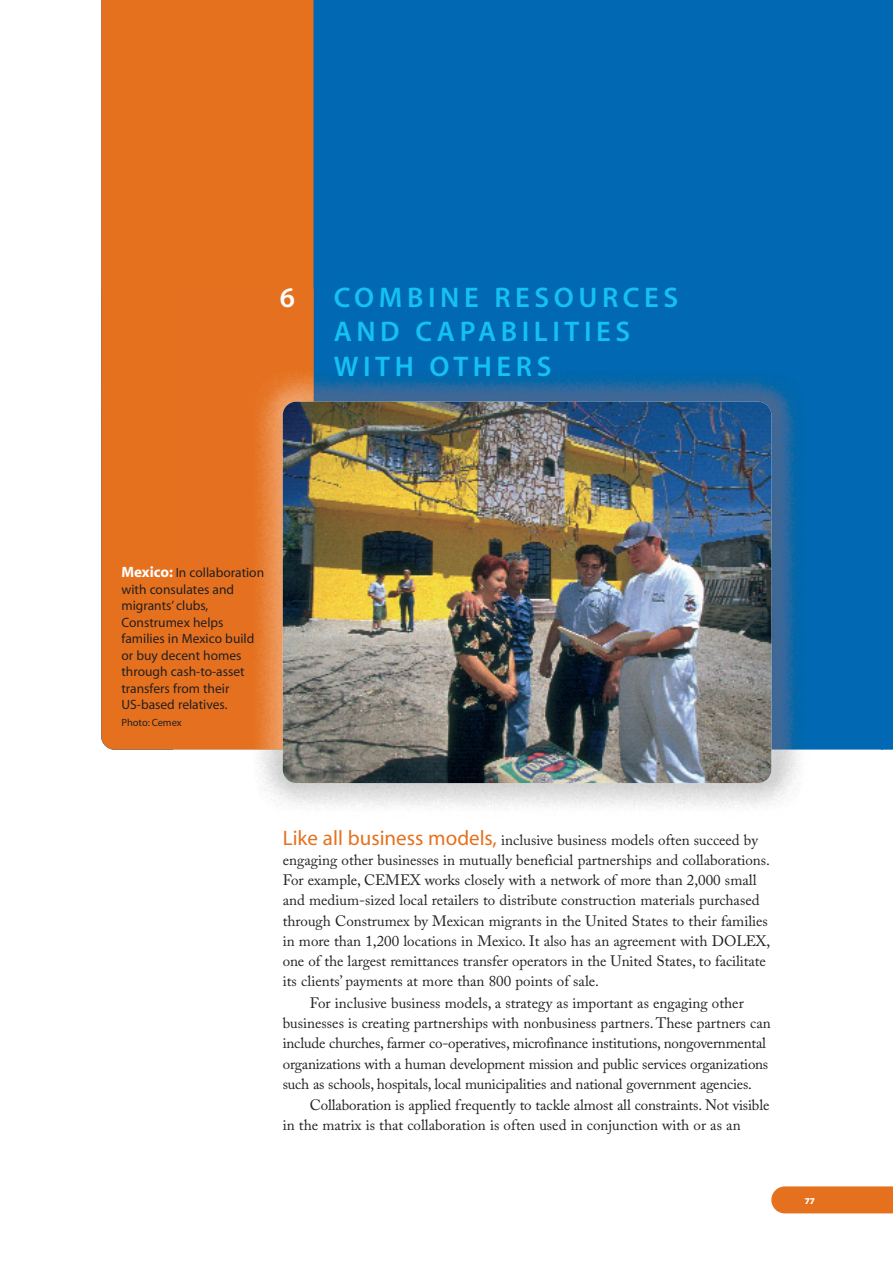
<style>
.page{position:relative;width:893px;height:1263px;background:#fff}
.page>*{position:absolute;margin:0;border:0;box-sizing:border-box;transform-origin:0 0}
.t1{font:28.5px/34.5px "Myriad MM 565 600";letter-spacing:.16em;color:#15c0f2}
.t2{font:28.5px "Myriad MM 565 600";color:#fff}
.t3{font:15px "Adobe Caslon Pro";color:#231f20}
.t4{font:13.5px/16.5px "Myriad";color:#231f20}
.t5{font:10.5px "Myriad";color:#231f20}
.t6{font:9px "Myriad MM 830 600";color:#fff}
.s1{font-weight:700;font-size:15px;color:#fff}
.s2{font-family:"Myriad";font-size:21px;color:#e5711f}
</style>
<div class="page">
<div style="left:771px;top:1186px;width:122px;height:27px;background:#e5711f"></div>
<div style="left:314px;top:0;width:579px;height:750px;background:#0168b3"></div>
<img style="left:314px;top:290px;width:568px;height:460px">
<div style="left:101px;top:0;width:213px;height:750px;background:#e5711f"></div>
<img style="left:173px;top:290px;width:141px;height:513px">
<img style="left:283px;top:402px;width:488px;height:381px;border-radius:14px">
<h1 class="t2" style="left:280px;top:287px;width:17px">6</h1>
<h1 class="t1" style="left:334px;top:282px;width:346px">COMBINE RESOURCES<br>AND CAPABILITIES<br>WITH OTHERS</h1>
<p class="t4" style="left:121px;top:565px;width:144px"><span class="s1">Mexico:</span> In collaboration with consulates and migrants’ clubs,<br>Construmex helps families in Mexico build or buy decent homes through cash-to-asset transfers from their<br>US-based relatives.</p>
<p class="t5" style="left:121px;top:718px;width:62px">Photo: Cemex</p>
<p class="t3" style="left:283px;top:834px;width:477px"><span class="s2">Like all business models,</span> inclusive business models often succeed by</p>
<p class="t3" style="left:283px;top:854px;width:489px">engaging other businesses in mutually beneficial partnerships and collaborations.</p>
<p class="t3" style="left:283px;top:874px;width:475px">For example, CEMEX works closely with a network of more than 2,000 small</p>
<p class="t3" style="left:283px;top:894px;width:478px">and medium-sized local retailers to distribute construction materials purchased</p>
<p class="t3" style="left:283px;top:915px;width:487px">through Construmex by Mexican migrants in the United States to their families</p>
<p class="t3" style="left:283px;top:935px;width:489px">in more than 1,200 locations in Mexico. It also has an agreement with DOLEX,</p>
<p class="t3" style="left:283px;top:955px;width:485px">one of the largest remittances transfer operators in the United States, to facilitate</p>
<p class="t3" style="left:283px;top:975px;width:318px">its clients’ payments at more than 800 points of sale.</p>
<p class="t3" style="left:310px;top:997px;width:436px">For inclusive business models, a strategy as important as engaging other</p>
<p class="t3" style="left:283px;top:1017px;width:489px">businesses is creating partnerships with nonbusiness partners. These partners can</p>
<p class="t3" style="left:283px;top:1037px;width:485px">include churches, farmer co-operatives, microfinance institutions, nongovernmental</p>
<p class="t3" style="left:283px;top:1058px;width:487px">organizations with a human development mission and public services organizations</p>
<p class="t3" style="left:283px;top:1078px;width:471px">such as schools, hospitals, local municipalities and national government agencies.</p>
<p class="t3" style="left:310px;top:1099px;width:461px">Collaboration is applied frequently to tackle almost all constraints. Not visible</p>
<p class="t3" style="left:283px;top:1119px;width:459px">in the matrix is that collaboration is often used in conjunction with or as an</p>
<p class="t6" style="left:805px;top:1197px;width:12px">77</p>
</div>
